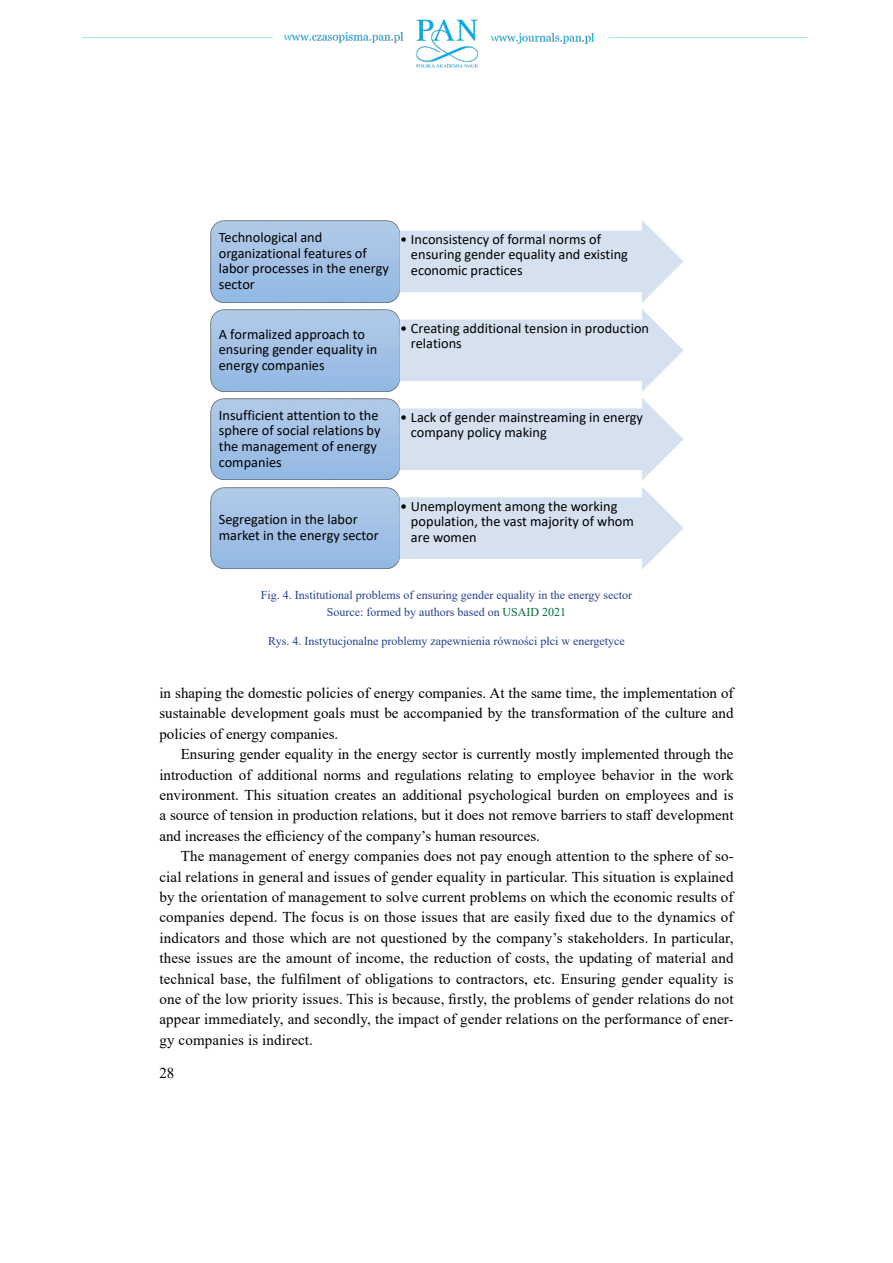
<style>
.page{position:relative;width:893px;height:1263px;background:#fff}
.page>*{position:absolute;margin:0;border:0;box-sizing:border-box;transform-origin:0 0}
.t1{font:15px/20.4px "Times New Roman";color:#000;text-align:justify}
.t2{font:14.4px "Calibri";color:#000}
.t3{font:14.25px/15.8px "Calibri";color:#000}
.t4{font:12px/16.5px "Times New Roman";color:#25408f;text-align:center}
.s1{color:#006b36}
</style>
<div class="page">
<img style="left:82px;top:19px;width:727px;height:49px">
<img style="left:210px;top:221px;width:189px;height:81px">
<img style="left:210px;top:310px;width:189px;height:81px">
<img style="left:210px;top:399px;width:189px;height:81px">
<svg style="left:399px;top:220px;width:285px;height:350px"></svg>
<img style="left:210px;top:487px;width:190px;height:82px">
<p class="t2" style="left:219px;top:227px;width:105px">Technological and</p>
<p class="t3" style="left:219px;top:245px;width:172px">organizational features of labor processes in the energy sector</p>
<p class="t3" style="left:411px;top:231px;width:219px;text-indent:-11px">• Inconsistency of formal norms of ensuring gender equality and existing economic practices</p>
<p class="t3" style="left:219px;top:326px;width:160px">A formalized approach to ensuring gender equality in energy companies</p>
<p class="t3" style="left:411px;top:320px;width:240px;text-indent:-11px">• Creating additional tension in production relations</p>
<p class="t3" style="left:219px;top:407px;width:163px">Insufficient attention to the sphere of social relations by the management of energy companies</p>
<p class="t3" style="left:219px;top:511px;width:161px">Segregation in the labor market in the energy sector</p>
<p class="t3" style="left:411px;top:409px;width:234px;text-indent:-11px">• Lack of gender mainstreaming in energy company policy making</p>
<p class="t3" style="left:411px;top:498px;width:224px;text-indent:-11px">• Unemployment among the working population, the vast majority of whom are women</p>
<p class="t4" style="left:261px;top:587px;width:373px">Fig. 4. Institutional problems of ensuring gender equality in the energy sector<br>Source: formed by authors based on <span class="s1">USAID 2021</span></p>
<p class="t4" style="left:268px;top:632px;width:358px">Rys. 4. Instytucjonalne problemy zapewnienia równości płci w energetyce</p>
<p class="t1" style="left:159px;top:682px;width:576px">in shaping the domestic policies of energy companies. At the same time, the implementation of sustainable development goals must be accompanied by the transformation of the culture and policies of energy companies.</p>
<p class="t1" style="left:159px;top:743px;width:576px;text-indent:21px">Ensuring gender equality in the energy sector is currently mostly implemented through the introduction of additional norms and regulations relating to employee behavior in the work environment. This situation creates an additional psychological burden on employees and is a source of tension in production relations, but it does not remove barriers to staff development and increases the efficiency of the company’s human resources.</p>
<p class="t1" style="left:159px;top:845px;width:576px;text-indent:21px">The management of energy companies does not pay enough attention to the sphere of so&shy;cial relations in general and issues of gender equality in particular. This situation is explained by the orientation of management to solve current problems on which the economic results of companies depend. The focus is on those issues that are easily fixed due to the dynamics of indicators and those which are not questioned by the company’s stakeholders. In particular, these issues are the amount of income, the reduction of costs, the updating of material and technical base, the fulfilment of obligations to contractors, etc. Ensuring gender equality is one of the low priority issues. This is because, firstly, the problems of gender relations do not appear immediately, and secondly, the impact of gender relations on the performance of ener&shy;gy companies is indirect.</p>
<p class="t1" style="left:159px;top:1062px;width:16px">28</p>
</div>
